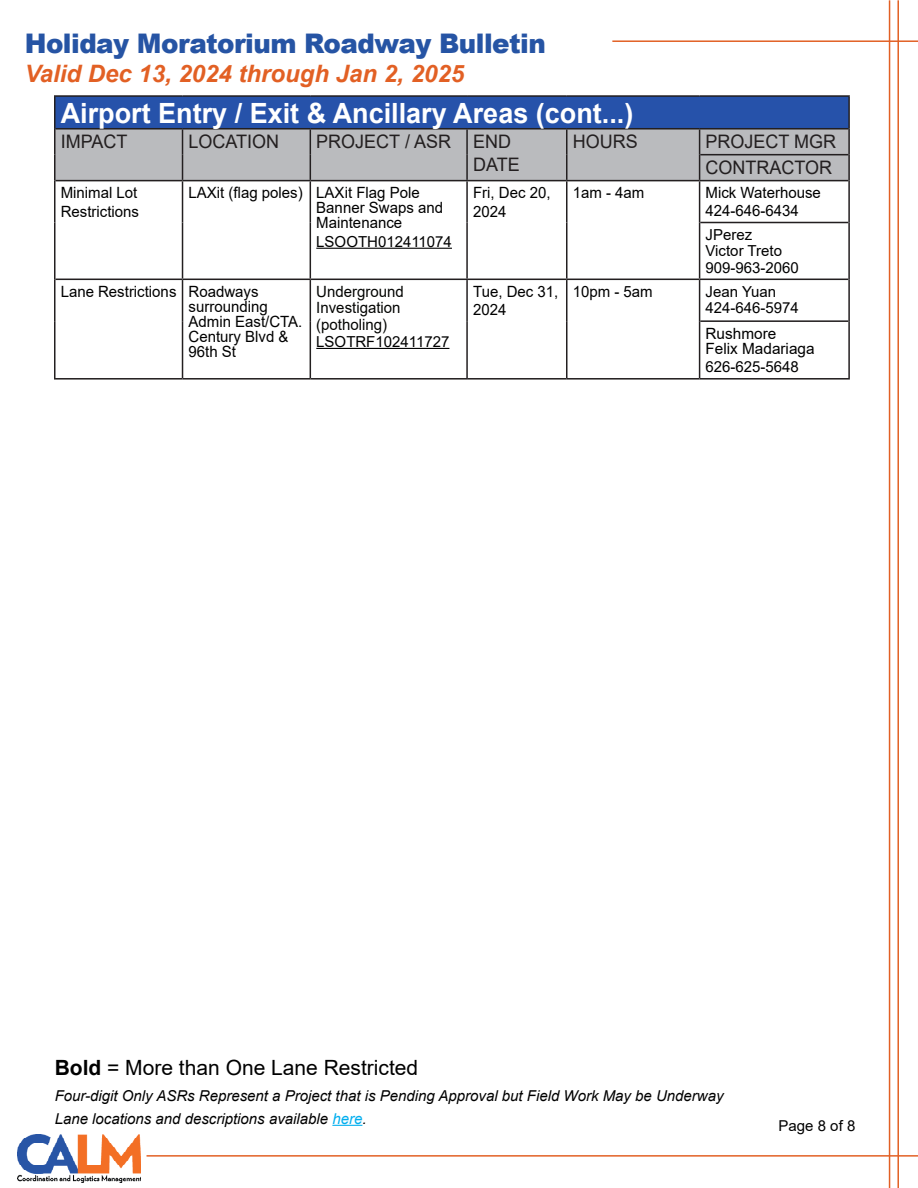
<style>
.page{position:relative;width:918px;height:1188px;background:#fff}
.page>*{position:absolute;margin:0;border:0;box-sizing:border-box;transform-origin:0 0}
.t1{font:700 27.9px "Arial";color:#fff}
.t2{font:900 27px "Arial";letter-spacing:-.02em;color:#2654a4}
.t3{font:italic 700 24px "Arial";color:#e26024}
.t4{font:21px "Arial";color:#000}
.t5{font:18.6px/22.4px "Arial";color:#231f20}
.t6{font:15.45px/15.1px "Arial";color:#000}
.t7{font:15.45px/16.6px "Arial";color:#040503}
.t8{font:15.15px "Arial";color:#000}
.t9{font:italic 15px "Arial";color:#000}
.t10{font:15px "Arial";color:#000}
.s1{font-weight:700}
.s2{color:#00aeef}
</style>
<div class="page">
<hr style="left:332px;top:1125px;width:30px;height:1px;background:#00aeef">
<hr style="left:612px;top:40px;width:306px;height:2px;background:#e26024">
<hr style="left:147px;top:1155px;width:771px;height:2px;background:#e26024">
<hr style="left:889px;top:0;width:1px;height:1188px;background:#e26024">
<hr style="left:897px;top:0;width:2px;height:1188px;background:#e26024">
<img style="left:17px;top:1134px;width:124px;height:49px">
<div style="left:55px;top:96px;width:794px;height:33px;background:#2652aa"></div>
<hr style="left:54px;top:95px;width:129px;height:2px;background:#231f20">
<hr style="left:183px;top:95px;width:127px;height:2px;background:#231f20">
<hr style="left:310px;top:95px;width:157px;height:2px;background:#231f20">
<hr style="left:467px;top:95px;width:100px;height:2px;background:#231f20">
<hr style="left:567px;top:95px;width:133px;height:2px;background:#231f20">
<hr style="left:700px;top:95px;width:150px;height:2px;background:#231f20">
<hr style="left:56px;top:128px;width:127px;height:2px;background:#231f20">
<hr style="left:183px;top:128px;width:127px;height:2px;background:#231f20">
<hr style="left:310px;top:128px;width:157px;height:2px;background:#231f20">
<hr style="left:467px;top:128px;width:100px;height:2px;background:#231f20">
<hr style="left:567px;top:128px;width:133px;height:2px;background:#231f20">
<hr style="left:700px;top:128px;width:148px;height:2px;background:#231f20">
<hr style="left:700px;top:222px;width:148px;height:1px;background:#231f20">
<hr style="left:56px;top:279px;width:127px;height:1px;background:#231f20">
<hr style="left:183px;top:279px;width:127px;height:1px;background:#231f20">
<hr style="left:310px;top:279px;width:157px;height:1px;background:#231f20">
<hr style="left:467px;top:279px;width:100px;height:1px;background:#231f20">
<hr style="left:567px;top:279px;width:133px;height:1px;background:#231f20">
<hr style="left:700px;top:279px;width:148px;height:1px;background:#231f20">
<hr style="left:700px;top:320px;width:148px;height:2px;background:#231f20">
<hr style="left:54px;top:378px;width:129px;height:2px;background:#231f20">
<hr style="left:183px;top:378px;width:127px;height:2px;background:#231f20">
<hr style="left:310px;top:378px;width:157px;height:2px;background:#231f20">
<hr style="left:467px;top:378px;width:100px;height:2px;background:#231f20">
<hr style="left:567px;top:378px;width:133px;height:2px;background:#231f20">
<hr style="left:700px;top:378px;width:150px;height:2px;background:#231f20">
<hr style="left:54px;top:97px;width:2px;height:32px;background:#231f20">
<hr style="left:848px;top:97px;width:2px;height:32px;background:#231f20">
<hr style="left:54px;top:129px;width:2px;height:26px;background:#231f20">
<hr style="left:848px;top:129px;width:2px;height:26px;background:#231f20">
<hr style="left:54px;top:155px;width:2px;height:26px;background:#231f20">
<svg style="left:55px;top:129px;width:794px;height:52px;background:#b2b3b6"></svg>
<hr style="left:848px;top:155px;width:2px;height:26px;background:#231f20">
<hr style="left:54px;top:181px;width:2px;height:42px;background:#231f20">
<hr style="left:182px;top:181px;width:1px;height:42px;background:#231f20">
<hr style="left:310px;top:181px;width:1px;height:42px;background:#231f20">
<hr style="left:466px;top:181px;width:2px;height:42px;background:#231f20">
<hr style="left:566px;top:181px;width:2px;height:42px;background:#231f20">
<hr style="left:699px;top:181px;width:1px;height:42px;background:#231f20">
<hr style="left:848px;top:181px;width:2px;height:42px;background:#231f20">
<hr style="left:54px;top:223px;width:2px;height:56px;background:#231f20">
<hr style="left:182px;top:223px;width:1px;height:56px;background:#231f20">
<hr style="left:310px;top:223px;width:1px;height:56px;background:#231f20">
<hr style="left:466px;top:223px;width:2px;height:56px;background:#231f20">
<hr style="left:566px;top:223px;width:2px;height:56px;background:#231f20">
<hr style="left:699px;top:223px;width:1px;height:56px;background:#231f20">
<hr style="left:848px;top:223px;width:2px;height:56px;background:#231f20">
<hr style="left:54px;top:279px;width:2px;height:42px;background:#231f20">
<hr style="left:182px;top:280px;width:1px;height:41px;background:#231f20">
<hr style="left:310px;top:280px;width:1px;height:41px;background:#231f20">
<hr style="left:466px;top:280px;width:2px;height:41px;background:#231f20">
<hr style="left:566px;top:280px;width:2px;height:41px;background:#231f20">
<hr style="left:699px;top:280px;width:1px;height:41px;background:#231f20">
<hr style="left:848px;top:279px;width:2px;height:42px;background:#231f20">
<hr style="left:54px;top:321px;width:2px;height:57px;background:#231f20">
<hr style="left:182px;top:321px;width:1px;height:57px;background:#231f20">
<hr style="left:310px;top:321px;width:1px;height:57px;background:#231f20">
<hr style="left:466px;top:321px;width:2px;height:57px;background:#231f20">
<hr style="left:566px;top:321px;width:2px;height:57px;background:#231f20">
<hr style="left:699px;top:321px;width:1px;height:57px;background:#231f20">
<hr style="left:848px;top:321px;width:2px;height:57px;background:#231f20">
<hr style="left:316px;top:248px;width:136px;height:1px;background:#000">
<hr style="left:316px;top:348px;width:133px;height:1px;background:#000">
<h2 class="t2" style="left:25px;top:24px;width:523px">Holiday Moratorium Roadway Bulletin</h2>
<h3 class="t3" style="left:25px;top:57px;width:441px">Valid Dec 13, 2024 through Jan 2, 2025</h3>
<p class="t1" style="left:61px;top:93px;width:574px">Airport Entry / Exit &amp; Ancillary Areas (cont...)</p>
<p class="t5" style="left:61px;top:131px;width:68px">IMPACT</p>
<p class="t5" style="left:189px;top:131px;width:92px">LOCATION</p>
<p class="t5" style="left:316px;top:131px;width:136px">PROJECT / ASR</p>
<p class="t5" style="left:473px;top:131px;width:48px">END<br>DATE</p>
<p class="t5" style="left:573px;top:131px;width:66px">HOURS</p>
<p class="t5" style="left:706px;top:131px;width:132px">PROJECT MGR</p>
<p class="t5" style="left:706px;top:157px;width:128px">CONTRACTOR</p>
<p class="t6" style="left:61px;top:185px;width:78px">Minimal Lot</p>
<p class="t6" style="left:61px;top:204px;width:80px">Restrictions</p>
<p class="t6" style="left:189px;top:185px;width:116px">LAXit (flag poles)</p>
<p class="t6" style="left:316px;top:185px;width:128px">LAXit Flag Pole<br>Banner Swaps and<br>Maintenance</p>
<p class="t8" style="left:316px;top:231px;width:137px">LSOOTH012411074</p>
<p class="t6" style="left:61px;top:284px;width:117px">Lane Restrictions</p>
<p class="t6" style="left:189px;top:284px;width:115px">Roadways surrounding<br>Admin East/CTA.<br>Century Blvd &amp;<br>96th St</p>
<p class="t7" style="left:316px;top:283px;width:89px">Underground<br>Investigation (potholing)</p>
<p class="t8" style="left:316px;top:331px;width:135px">LSOTRF102411727</p>
<p class="t6" style="left:473px;top:183px;width:79px;line-height:18.6px">Fri, Dec 20,<br>2024</p>
<p class="t6" style="left:573px;top:185px;width:73px">1am - 4am</p>
<p class="t6" style="left:706px;top:185px;width:117px">Mick Waterhouse</p>
<p class="t6" style="left:706px;top:203px;width:95px">424-646-6434</p>
<p class="t8" style="left:706px;top:224px;width:48px">JPerez</p>
<p class="t8" style="left:706px;top:241px;width:78px">Victor Treto</p>
<p class="t8" style="left:706px;top:257px;width:95px">909-963-2060</p>
<p class="t6" style="left:473px;top:282px;width:87px;line-height:18.6px">Tue, Dec 31,<br>2024</p>
<p class="t6" style="left:573px;top:284px;width:82px">10pm - 5am</p>
<p class="t8" style="left:706px;top:281px;width:72px">Jean Yuan</p>
<p class="t8" style="left:706px;top:297px;width:95px">424-646-5974</p>
<p class="t6" style="left:706px;top:326px;width:72px">Rushmore</p>
<p class="t6" style="left:706px;top:341px;width:111px">Felix Madariaga</p>
<p class="t8" style="left:706px;top:357px;width:95px">626-625-5648</p>
<h3 class="t4" style="left:55px;top:1054px;width:365px"><span class="s1">Bold</span> = More than One Lane Restricted</h3>
<p class="t9" style="left:55px;top:1086px;width:670px">Four-digit Only ASRs Represent a Project that is Pending Approval but Field Work May be Underway</p>
<p class="t9" style="left:55px;top:1109px;width:313px">Lane locations and descriptions available <span class="s2">here</span>.</p>
<p class="t10" style="left:779px;top:1116px;width:78px">Page 8 of 8</p>
</div>
